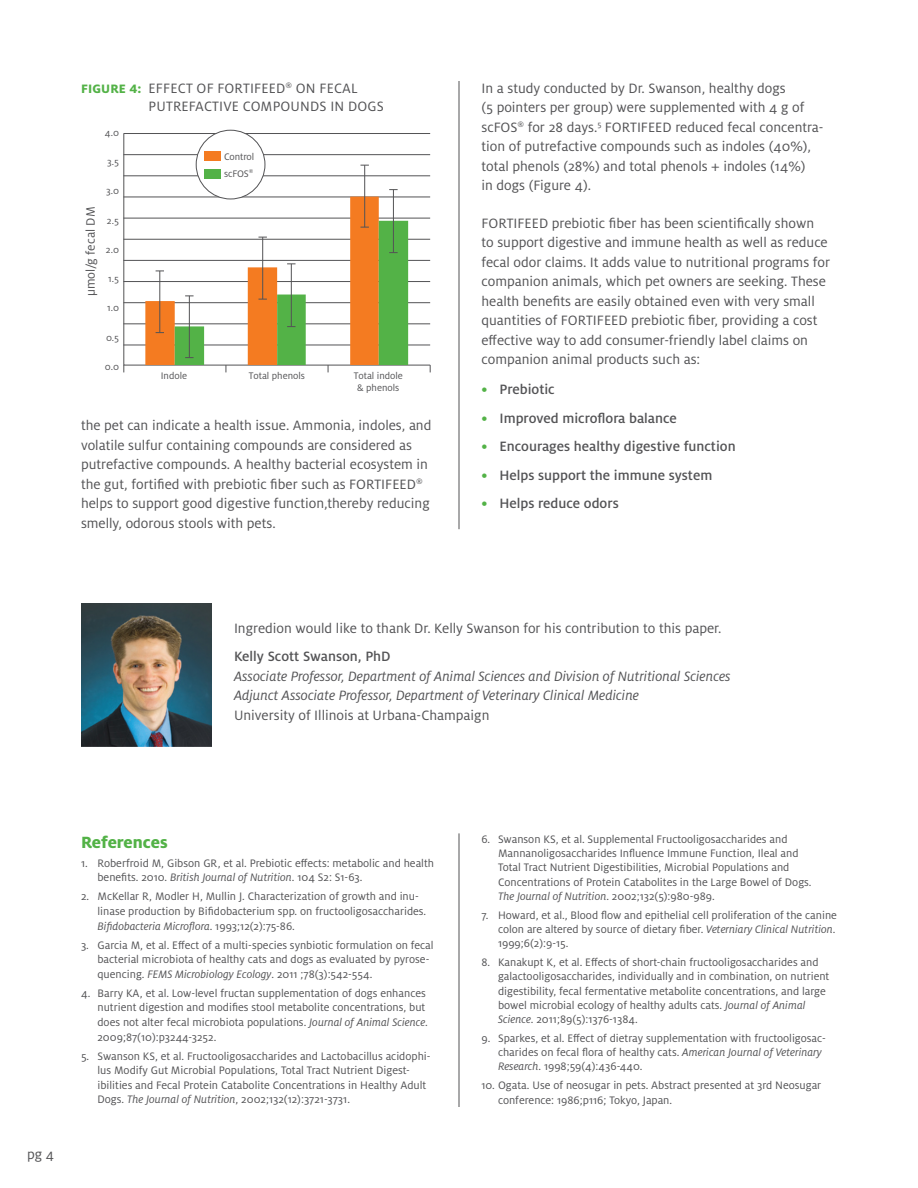
<style>
.page{position:relative;width:918px;height:1188px;background:#fff}
.page>*{position:absolute;margin:0;border:0;box-sizing:border-box;transform-origin:0 0}
.t1{font:800 18px "Milo Pro";color:#53b247}
.t2{font:15px/19.5px "Milo Pro";color:#535355}
.t3{font:italic 15px/19.5px "Milo Pro";color:#535355}
.t4{font:500 15px "Milo Pro";color:#535355}
.t5{font:13.5px "Milo Pro";color:#535355}
.t6{font:12px/14.2px "Milo Pro";color:#535355}
.t7{font:10.5px/16.8px "Milo Pro";color:#535355}
.s1{font-weight:800;font-size:13.5px;color:#53b247}
.s2{color:#53b247}
.s3{font-style:italic}
</style>
<div class="page">
<hr style="left:459px;top:81px;width:1px;height:448px;background:#535355">
<hr style="left:459px;top:833px;width:1px;height:274px;background:#535355">
<svg style="left:123px;top:133px;width:308px;height:233px"></svg>
<hr style="left:123px;top:133px;width:307px;height:1px;background:#535355">
<hr style="left:123px;top:345px;width:307px;height:1px;background:#535355">
<hr style="left:123px;top:302px;width:307px;height:1px;background:#535355">
<hr style="left:123px;top:323px;width:307px;height:1px;background:#535355">
<hr style="left:123px;top:260px;width:307px;height:1px;background:#535355">
<hr style="left:123px;top:218px;width:307px;height:1px;background:#535355">
<hr style="left:123px;top:197px;width:307px;height:1px;background:#535355">
<hr style="left:123px;top:175px;width:307px;height:1px;background:#535355">
<hr style="left:123px;top:154px;width:307px;height:1px;background:#535355">
<div style="left:196px;top:130px;width:69px;height:69px;background:#fff;border-radius:50%"></div>
<div style="left:196px;top:130px;width:69px;height:69px;border:1px solid #535355;border-radius:50%"></div>
<div style="left:204px;top:151px;width:16px;height:9px;background:#f47b21"></div>
<div style="left:204px;top:169px;width:16px;height:10px;background:#53b247"></div>
<hr style="left:364px;top:165px;width:1px;height:62px;background:#535355">
<hr style="left:393px;top:190px;width:1px;height:63px;background:#535355">
<svg style="left:145px;top:197px;width:263px;height:175px"></svg>
<img style="left:81px;top:603px;width:131px;height:144px">
<p class="t2" style="left:149px;top:79px;width:228px;line-height:18px;text-indent:106px">FEED<sup>®</sup> on fecal putrefactive compoun ds in dogs</p>
<p class="t2" style="left:81px;top:79px;width:152px"><span class="s1">Figure 4:</span> Effect of FORTI</p>
<p class="t7" style="left:105px;top:124px;width:16px">4.0</p>
<p class="t7" style="left:107px;top:153px;width:13px">3.5</p>
<p class="t7" style="left:106px;top:183px;width:14px">3.0</p>
<p class="t7" style="left:107px;top:212px;width:14px">2.5</p>
<p class="t7" style="left:106px;top:241px;width:15px">2.0</p>
<p class="t7" style="left:108px;top:270px;width:12px">1.5</p>
<p class="t7" style="left:107px;top:300px;width:13px">1.0</p>
<p class="t7" style="left:106px;top:329px;width:15px">0.5</p>
<p class="t7" style="left:105px;top:358px;width:16px">0.0</p>
<p class="t5" style="left:83px;top:296px;width:91px;rotate:-90deg">µmol/g fecal DM</p>
<p class="t7" style="left:224px;top:148px;width:32px">Control scFOS<sup>®</sup></p>
<p class="t7" style="left:161px;top:367px;width:28px">Indole</p>
<p class="t7" style="left:249px;top:367px;width:58px">Total phenols</p>
<p class="t7" style="left:354px;top:369px;width:51px;line-height:12px;text-align:center">Total indole &amp; phenols</p>
<p class="t2" style="left:81px;top:416px;width:352px">the pet can indicate a health issue. Ammonia, indoles, and volatile sulfur containing compounds are considered as putrefactive compounds. A healthy bacterial ecosystem in the gut, fortified with prebiotic fiber such as FORTI</p>
<p class="t2" style="left:81px;top:475px;width:350px;text-indent:304px">FEED<sup>® </sup>helps to support good digestive function,thereby reducing smelly, odorous stools with pets.</p>
<p class="t2" style="left:482px;top:79px;width:324px">I n a study conducted by Dr. Swanson, healthy dogs<br>(5 pointers per group) were supplemented with 4 g of scFOS<sup>®</sup> for 28 days.<sup>5</sup> FORTI</p>
<p class="t2" style="left:481px;top:118px;width:344px;text-indent:194px">reduced fecal concentra&shy;tion of putrefactive compounds such as indoles (40%), total phenols (28%) and total phenols + indoles (14%)<br>in dogs (Figure 4).</p>
<p class="t2" style="left:481px;top:214px;width:15px">FORTI</p>
<p class="t2" style="left:518px;top:214px;width:16px">FEED</p>
<p class="t2" style="left:641px;top:118px;width:16px">FEED</p>
<p class="t2" style="left:481px;top:214px;width:350px;text-indent:70px">prebiotic fiber has been scientifically shown to support digestive and immune health as well as reduce fecal odor claims. It adds value to nutritional programs for companion animals, which pet owners are seeking. These health benefits are easily obtained even with very small quantities of FORTI</p>
<p class="t2" style="left:481px;top:311px;width:338px;text-indent:150px">prebiotic fiber, providing a cost effective way to add consumer-friendly label claims on companion animal products such as:</p>
<p class="t4" style="left:481px;top:381px;width:75px"><span class="s2">•</span> Prebiotic</p>
<p class="t4" style="left:481px;top:410px;width:197px"><span class="s2">•</span> Improved microflora balance</p>
<p class="t4" style="left:481px;top:438px;width:256px"><span class="s2">•</span> Encourages healthy digestive function</p>
<p class="t4" style="left:481px;top:467px;width:232px"><span class="s2">•</span> Helps support the immune system</p>
<p class="t4" style="left:481px;top:495px;width:139px"><span class="s2">•</span> Helps reduce odors</p>
<p class="t2" style="left:597px;top:311px;width:16px">FEED</p>
<p class="t2" style="left:234px;top:619px;width:489px">I ngredion would like to thank Dr. Kelly Swanson for his contribution to this paper.</p>
<p class="t4" style="left:234px;top:648px;width:158px">Kelly Scott Swanson, PhD</p>
<p class="t3" style="left:234px;top:667px;width:498px">Associate Professor, Department of Animal Sciences and Division of Nutritional Sciences<br>Adjunct Associate Professor, Department of Veterinary Clinical Medicine</p>
<p class="t2" style="left:234px;top:706px;width:257px">University of I llinois at Urbana-Champaign</p>
<p class="t2" style="left:27px;top:1145px;width:28px">pg 4</p>
<h1 class="t1" style="left:81px;top:832px;width:88px">References</h1>
<p class="t6" style="left:98px;top:856px;width:338px;text-indent:-16px">1. Roberfroid M, Gibson GR, et al. Prebiotic effects: metabolic and health benefits. 2010. <span class="s3">British Journal of Nutrition</span>. 104 S2: S1-63.</p>
<p class="t6" style="left:98px;top:889px;width:330px;text-indent:-16px">2. McKellar R, Modler H, Mullin J. Characterization of growth and inu&shy;linase production by Bifidobacterium spp. on fructooligosaccharides.<br><span class="s3">Bifidobacteria Microflora</span>. 1993;12(2):75-86.</p>
<p class="t6" style="left:98px;top:938px;width:338px;text-indent:-16px">3. Garcia M, et al. Effect of a multi-species synbiotic formulation on fecal bacterial microbiota of healthy cats and dogs as evaluated by pyrose&shy;quencing. <span class="s3">FEMS Microbiology Ecology</span>. 2011 ;78(3):542-554.</p>
<p class="t6" style="left:98px;top:986px;width:332px;text-indent:-16px">4. Barry KA, et al. Low-level fructan supplementation of dogs enhances nutrient digestion and modifies stool metabolite concentrations, but does not alter fecal microbiota populations. <span class="s3">Journal of Animal Science</span>.<br>2009;87(10):p3244-3252.</p>
<p class="t6" style="left:98px;top:1049px;width:335px;text-indent:-16px">5. Swanson KS, et al. Fructooligosaccharides and Lactobacillus acidophi&shy;lus Modify Gut Microbial Populations, Total Tract Nutrient Digest&shy;ibilities and Fecal Protein Catabolite Concentrations in Healthy Adult Dogs. <span class="s3">The Journal of Nutrition</span>, 2002;132(12):3721-3731.</p>
<p class="t6" style="left:498px;top:832px;width:315px;text-indent:-16px">6. Swanson KS, et al. Supplemental Fructooligosaccharides and Mannanoligosaccharides I nfluence I mmune Function, I leal and Total Tract Nutrient Digestibilities, Microbial Populations and Concentrations of Protein Catabolites in the Large Bowel of Dogs.<br><span class="s3">The Journal of Nutrition</span>. 2002;132(5):980-989.</p>
<p class="t6" style="left:498px;top:908px;width:340px;text-indent:-16px">7. Howard, et al., Blood flow and epithelial cell proliferation of the canine colon are altered by source of dietary fiber. <span class="s3">Veterniary Clinical Nutrition</span>.<br>1999;6(2):9-15.</p>
<p class="t6" style="left:498px;top:955px;width:333px;text-indent:-16px">8. Kanakupt K, et al. Effects of short-chain fructooligosaccharides and galactooligosaccharides, individually and in combination, on nutrient digestibility, fecal fermentative metabolite concentrations, and large bowel microbial ecology of healthy adults cats. <span class="s3">Journal of Animal Science</span>. 2011;89(5):1376-1384.</p>
<p class="t6" style="left:498px;top:1031px;width:329px;text-indent:-16px">9. Sparkes, et al. Effect of dietray supplementation with fructooligosac&shy;charides on fecal flora of healthy cats. <span class="s3">American Journal of Veterinary<br>Research</span>. 1998;59(4):436-440.</p>
<p class="t6" style="left:498px;top:1078px;width:325px;text-indent:-16px">10. Ogata. Use of neosugar in pets. Abstract presented at 3rd Neosugar conference: 1986;p116; Tokyo, Japan.</p>
</div>
